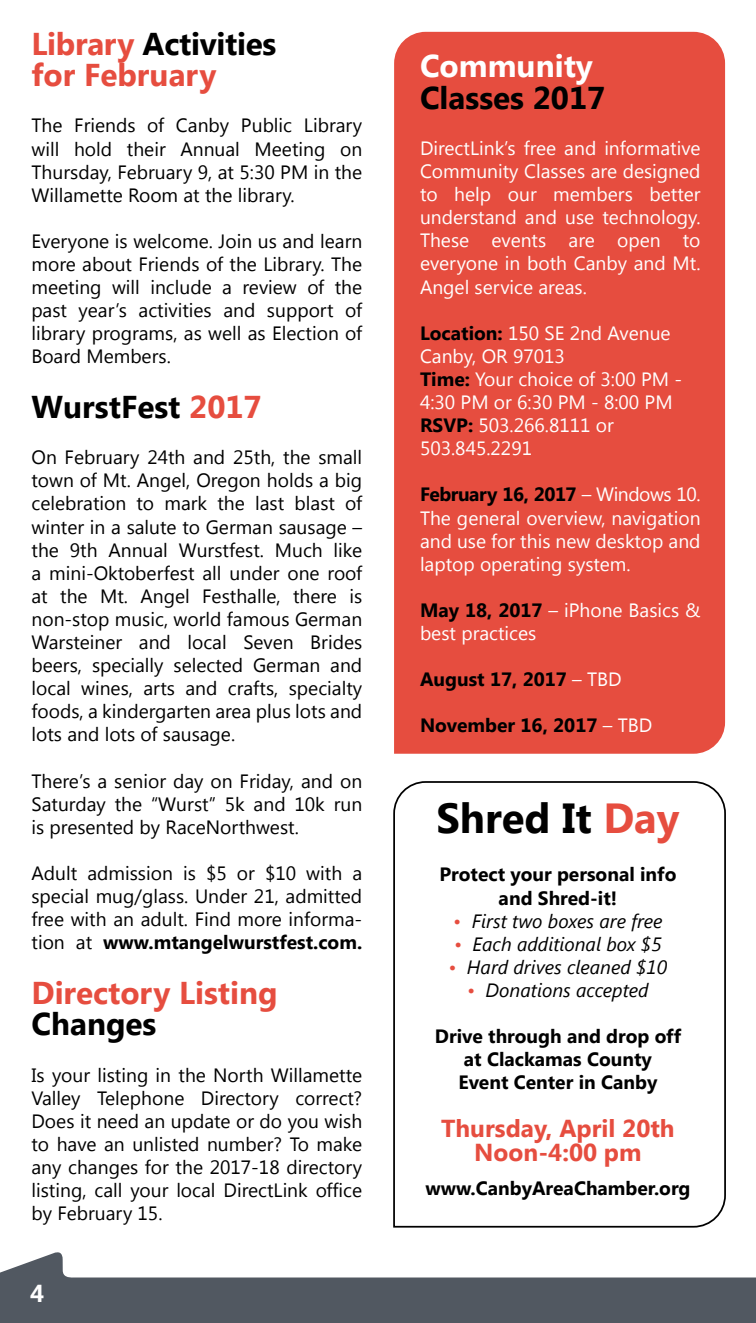
<style>
.page{position:relative;width:756px;height:1323px;background:#fff}
.page>*{position:absolute;margin:0;border:0;box-sizing:border-box;transform-origin:0 0}
.t1{font:700 42px "Segoe UI";color:#000}
.t2{font:700 31.5px/31.5px "Segoe UI";color:#e64d3f}
.t3{font:700 31.5px "Segoe UI";color:#000}
.t4{font:700 31.5px "Segoe UI";color:#fff}
.t5{font:700 24.5px/24.5px "Segoe UI";color:#e64d3f;text-align:center}
.t6{font:700 24.5px "Segoe UI";color:#fff}
.t7{font:19.25px/23.1px "Segoe UI";color:#000;text-align:justify}
.t8{font:19.25px/23.1px "Segoe UI";color:#fff;text-align:justify}
.t9{font:700 19.25px/23.1px "Segoe UI";color:#000;text-align:center}
.t10{font:italic 19.25px "Segoe UI";color:#000}
.s1{color:#000}
.s2{color:#e64d3f}
.s3{font-weight:700}
.s4{font-weight:700;color:#000}
.s5{font-weight:400;color:#fff}
</style>
<div class="page">
<div style="left:394px;top:32px;width:331px;height:722px;background:#e64d3f"></div>
<svg style="left:393px;top:781px;width:333px;height:447px"></svg>
<svg style="left:0;top:1252px;width:756px;height:71px;fill:#515861"></svg>
<h2 class="t2" style="left:32px;top:26px;width:246px">Library <span class="s1">Activities </span>for February</h2>
<p class="t7" style="left:32px;top:113px;width:332px">The Friends of Canby Public Library will hold their Annual Meeting on Thursday, February 9, at 5:30 PM in the Willamette Room at the library.</p>
<p class="t7" style="left:32px;top:229px;width:332px">Everyone is welcome. Join us and learn more about Friends of the Library. The meeting will include a review of the past year’s activities and support of library programs, as well as Election of Board Members.</p>
<h2 class="t3" style="left:32px;top:384px;width:232px">WurstFest <span class="s2">2017</span></h2>
<p class="t7" style="left:32px;top:445px;width:332px">On February 24th and 25th, the small town of Mt. Angel, Oregon holds a big celebration to mark the last blast of winter in a salute to German sausage – the 9th Annual Wurstfest. Much like a mini-Oktoberfest all under one roof at the Mt. Angel Festhalle, there is non-stop music, world famous German Warsteiner and local Seven Brides beers, specially selected German and local wines, arts and crafts, specialty foods, a kindergarten area plus lots and lots and lots of sausage.</p>
<p class="t7" style="left:32px;top:768px;width:332px">There’s a senior day on Friday, and on Saturday the “Wurst” 5k and 10k run is presented by RaceNorthwest.</p>
<p class="t7" style="left:32px;top:861px;width:332px">Adult admission is $5 or $10 with a special mug/glass. Under 21, admitted free with an adult. Find more informa&shy;tion at <span class="s3">www.mtangelwurstfest.com.</span></p>
<h2 class="t2" style="left:32px;top:975px;width:248px">Directory Listing</h2>
<h2 class="t3" style="left:32px;top:1002px;width:127px">Changes</h2>
<p class="t7" style="left:32px;top:1062px;width:332px">Is your listing in the North Willamette Valley Telephone Directory correct?<br>Does it need an update or do you wish to have an unlisted number? To make any changes for the 2017-18 directory listing, call your local DirectLink office by February 15.</p>
<p class="t6" style="left:30px;top:1276px;width:16px">4</p>
<h2 class="t4" style="left:420px;top:44px;width:174px">Community</h2>
<h2 class="t3" style="left:420px;top:75px;width:187px">Classes 2017</h2>
<p class="t8" style="left:420px;top:136px;width:282px">DirectLink’s free and informative Community Classes are designed to help our members better understand and use technology.<br>These events are open to everyone in both Canby and Mt.<br>Angel service areas.</p>
<p class="t8" style="left:420px;top:321px;width:264px;text-align:left"><span class="s4">Location:</span> 150 SE 2nd Avenue<br>Canby, OR 97013<br><span class="s4">Time:</span> Your choice of 3:00 PM -<br>4:30 PM or 6:30 PM - 8:00 PM<br><span class="s4">RSVP:</span> 503.266.8111 or<br>503.845.2291</p>
<p class="t8" style="left:420px;top:482px;width:282px"><span class="s4">February 16, 2017</span> – Windows 10.<br>The general overview, navigation and use for this new desktop and laptop operating system.</p>
<p class="t8" style="left:420px;top:598px;width:282px"><span class="s4">May 18, 2017</span> – iPhone Basics &amp; best practices</p>
<p class="t9" style="left:420px;top:667px;width:203px">August 17, 2017 <span class="s5">– TBD</span></p>
<p class="t9" style="left:420px;top:713px;width:234px">November 16, 2017 <span class="s5">– TBD</span></p>
<h1 class="t1" style="left:436px;top:788px;width:245px">Shred It <span class="s2">Day</span></h1>
<p class="t9" style="left:439px;top:862px;width:238px">Protect your personal info and Shred-it!</p>
<p class="t10" style="left:453px;top:907px;width:211px"><span class="s2">•</span> First two boxes are free</p>
<p class="t10" style="left:454px;top:931px;width:209px"><span class="s2">•</span> Each additional box $5</p>
<p class="t10" style="left:449px;top:954px;width:220px"><span class="s2">•</span> Hard drives cleaned $10</p>
<p class="t10" style="left:467px;top:977px;width:183px"><span class="s2">•</span> Donations accepted</p>
<p class="t9" style="left:435px;top:1024px;width:248px">Drive through and drop off at Clackamas County<br>Event Center in Canby</p>
<p class="t5" style="left:441px;top:1115px;width:235px">Thursday, April 20th<br>Noon-4:00 pm</p>
<p class="t9" style="left:425px;top:1176px;width:267px">www.CanbyAreaChamber.org</p>
</div>
